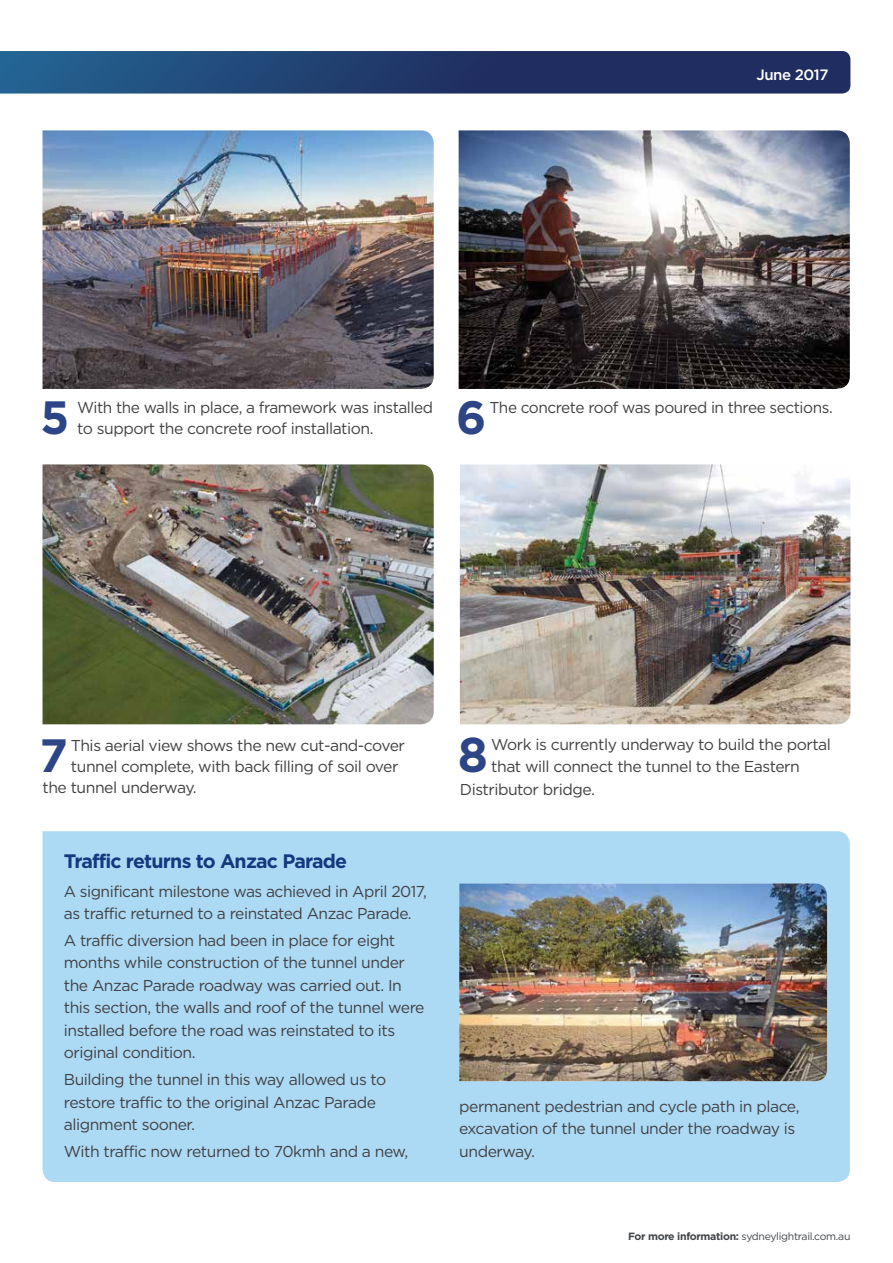
<style>
.page{position:relative;width:893px;height:1263px;background:#fff}
.page>*{position:absolute;margin:0;border:0;box-sizing:border-box;transform-origin:0 0}
.t1{font:700 48.9px "Gotham";color:#2d4587}
.t2{font:700 46.65px "Gotham";color:#2d4587}
.t3{font:700 19.5px "Gotham";letter-spacing:-.04em;color:#15397f}
.t4{font:15.75px/22.5px "Gotham";letter-spacing:-.03em;color:#414042}
.t5{font:500 15px "Gotham";letter-spacing:-.03em;color:#fff}
.t6{font:10.5px "Gotham";letter-spacing:-.03em;color:#42464a}
.s1{font-weight:700}
</style>
<div class="page">
<div style="left:43px;top:831px;width:807px;height:351px;background:#acdaf5"></div>
<img style="left:43px;top:464px;width:391px;height:260px">
<img style="left:459px;top:883px;width:368px;height:198px">
<img style="left:43px;top:130px;width:391px;height:259px">
<img style="left:459px;top:130px;width:391px;height:259px">
<img style="left:460px;top:464px;width:390px;height:260px">
<svg style="left:0;top:51px;width:850px;height:43px;background:#233f70"></svg>
<p class="t5" style="left:756px;top:66px;width:73px">June 2017</p>
<h2 class="t2" style="left:41px;top:391px;width:30px">5</h2>
<p class="t4" style="left:77px;top:397px;width:357px;line-height:21px">With the walls in place, a framework was installed to support the concrete roof installation.</p>
<h2 class="t2" style="left:456px;top:391px;width:32px">6</h2>
<p class="t4" style="left:490px;top:396px;width:345px">The concrete roof was poured in three sections.</p>
<h2 class="t2" style="left:39px;top:728px;width:30px">7</h2>
<p class="t4" style="left:71px;top:734px;width:335px">This aerial view shows the new cut-and-cover</p>
<p class="t4" style="left:71px;top:755px;width:329px">tunnel complete, with back filling of soil over</p>
<p class="t4" style="left:43px;top:776px;width:156px">the tunnel underway.</p>
<p class="t3" style="left:64px;top:850px;width:285px">Traffic returns to Anzac Parade</p>
<p class="t4" style="left:64px;top:879px;width:365px">A significant milestone was achieved in April 2017, as traffic returned to a reinstated Anzac Parade.</p>
<p class="t4" style="left:64px;top:929px;width:362px">A traffic diversion had been in place for eight months while construction of the tunnel under the Anzac Parade roadway was carried out. In this section, the walls and roof of the tunnel were installed before the road was reinstated to its original condition.</p>
<p class="t4" style="left:64px;top:1068px;width:324px">Building the tunnel in this way allowed us to restore traffic to the original Anzac Parade alignment sooner.</p>
<p class="t4" style="left:64px;top:1140px;width:346px">With traffic now returned to 70kmh and a new,</p>
<h1 class="t1" style="left:458px;top:726px;width:32px">8</h1>
<p class="t4" style="left:491px;top:732px;width:341px">Work is currently underway to build the portal</p>
<p class="t4" style="left:491px;top:755px;width:310px">that will connect the tunnel to the Eastern</p>
<p class="t4" style="left:460px;top:777px;width:137px">Distributor bridge.</p>
<p class="t4" style="left:459px;top:1095px;width:342px">permanent pedestrian and cycle path in place, excavation of the tunnel under the roadway is underway.</p>
<p class="t6" style="left:628px;top:1230px;width:224px"><span class="s1">For more information:</span> sydneylightrail.com.au</p>
</div>
